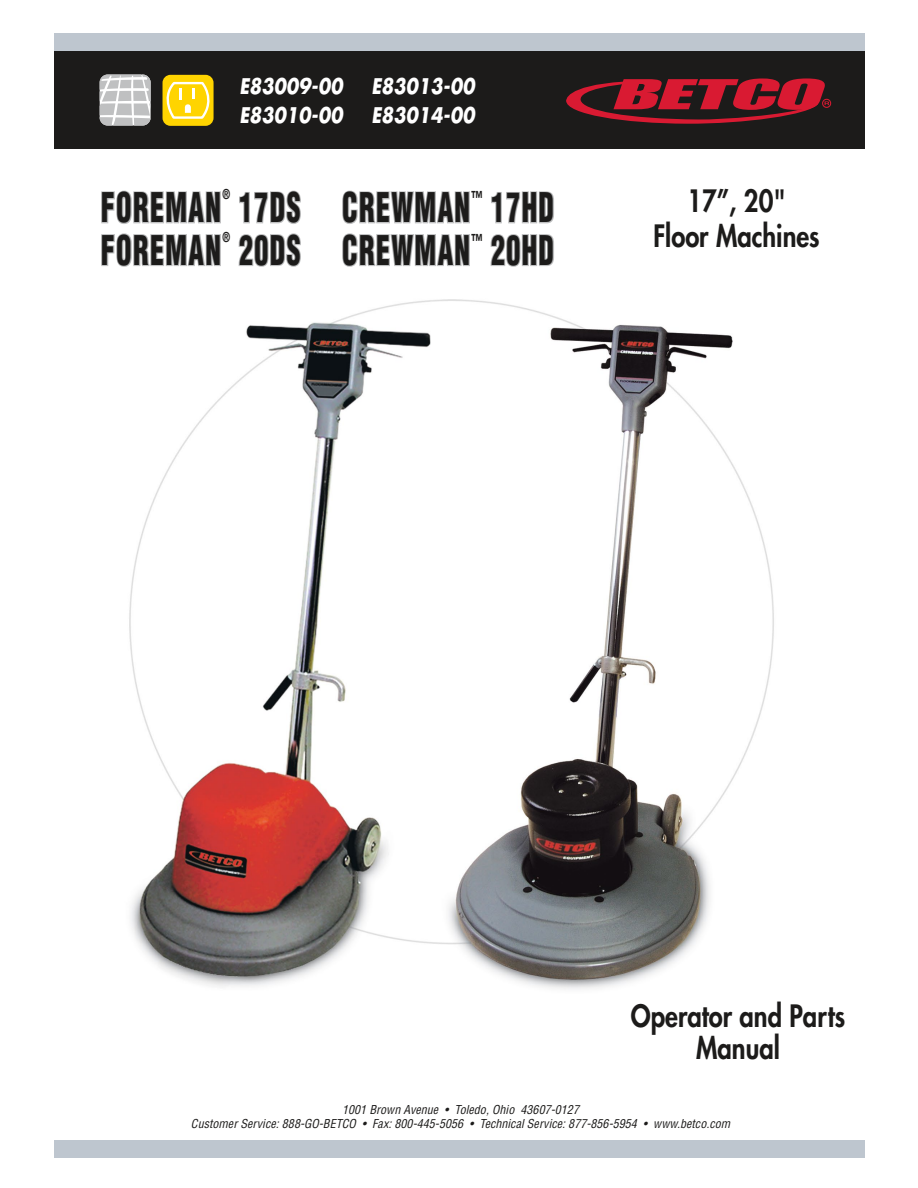
<style>
.page{position:relative;width:918px;height:1188px;background:#fff}
.page>*{position:absolute;margin:0;border:0;box-sizing:border-box;transform-origin:0 0}
.t1{font:900 condensed 39.9px "Helvetica";letter-spacing:.05em;color:#1c1b1a;scale:.7 1}
.t2{font:800 30px/34.5px "Futura";color:#1c1b1a;text-align:center;scale:.85 1}
.t3{font:italic 700 21px/28.5px "Futura";letter-spacing:.005em;color:#fff;scale:.85 1}
.t4{font:900 condensed 17.4px "Helvetica";color:#1c1b1a;scale:.7 1}
.t5{font:900 condensed 13.35px "Helvetica";color:#1c1b1a;scale:.7 1}
.t6{font:italic condensed 12px/14.4px "Helvetica";letter-spacing:.005em;color:#1c1b1a;text-align:center}
</style>
<div class="page">
<div style="left:54px;top:35px;width:810px;height:113px;background:#1c1b1a"></div>
<div style="left:822px;top:99px;width:9px;height:9px;border:1px solid #d91a32;border-radius:50%"></div>
<svg style="left:566px;top:78px;width:263px;height:46px"></svg>
<div style="left:54px;top:34px;width:810px;height:17px;background:#bec6cf"></div>
<img style="left:129px;top:300px;width:645px;height:689px">
<svg style="left:491px;top:191px;width:63px;height:33px"></svg>
<svg style="left:341px;top:148px;width:130px;height:250px"></svg>
<svg style="left:490px;top:234px;width:64px;height:33px"></svg>
<svg style="left:239px;top:190px;width:62px;height:34px"></svg>
<svg style="left:101px;top:190px;width:121px;height:208px"></svg>
<svg style="left:238px;top:233px;width:63px;height:34px"></svg>
<svg style="left:100px;top:75px;width:51px;height:51px;background:#cccdce"></svg>
<div style="left:163px;top:75px;width:51px;height:51px;background:#ffd400;border-radius:8px"></div>
<svg style="left:162px;top:80px;width:52px;height:40px"></svg>
<div style="left:54px;top:1140px;width:810px;height:17px;background:#bec6cf"></div>
<h3 class="t3" style="left:239px;top:72px;width:123px">E83009-00<br>E83010-00</h3>
<h3 class="t3" style="left:371px;top:72px;width:123px">E83013-00<br>E83014-00</h3>
<h1 class="t1" style="left:101px;top:182px;width:173px">FOREMAN</h1>
<p class="t5" style="left:222px;top:186px;width:13px">®</p>
<h1 class="t1" style="left:239px;top:182px;width:90px">17DS</h1>
<h1 class="t1" style="left:101px;top:225px;width:173px">FOREMAN</h1>
<p class="t5" style="left:222px;top:228px;width:13px">®</p>
<h1 class="t1" style="left:239px;top:225px;width:90px">20DS</h1>
<h1 class="t1" style="left:342px;top:182px;width:184px">CREWMAN</h1>
<h3 class="t4" style="left:472px;top:186px;width:17px">™</h3>
<h1 class="t1" style="left:491px;top:182px;width:92px">17HD</h1>
<h1 class="t1" style="left:342px;top:225px;width:184px">CREWMAN</h1>
<h3 class="t4" style="left:472px;top:229px;width:17px">™</h3>
<h1 class="t1" style="left:491px;top:225px;width:92px">20HD</h1>
<h2 class="t2" style="left:653px;top:183px;width:197px">17”, 20"<br>Floor Machines</h2>
<h2 class="t2" style="left:696px;top:997px;width:100px">Manual</h2>
<h2 class="t2" style="left:631px;top:999px;width:254px;line-height:32.2px">Operator and Parts<br>Manual</h2>
<p class="t6" style="left:191px;top:1102px;width:541px">1001 Brown Avenue • Toledo, Ohio 43607-0127<br>Customer Service: 888-GO-BETCO • Fax: 800-445-5056 • Technical Service: 877-856-5954 • www.betco.com</p>
</div>
